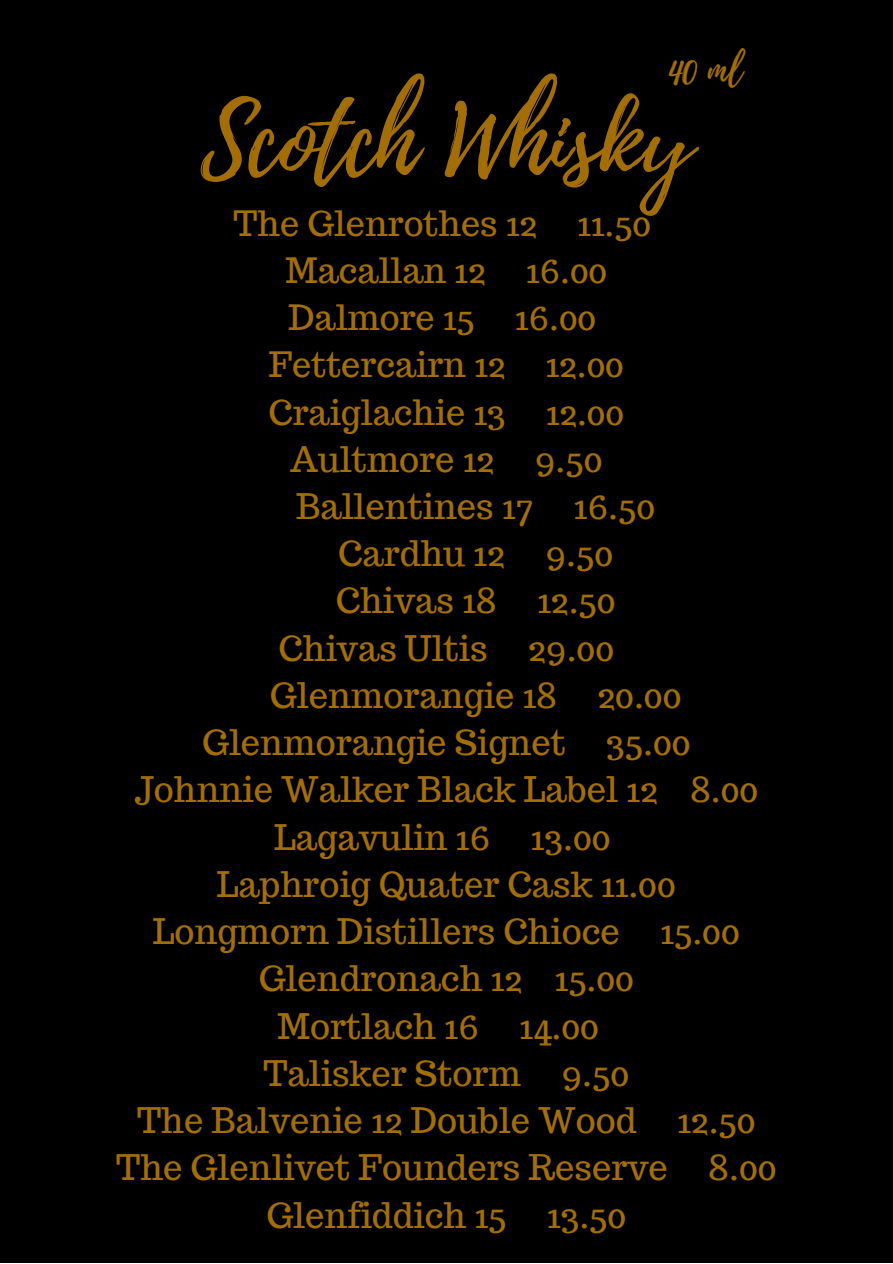
<style>
.page{position:relative;width:893px;height:1264px;background:#fff}
.page>*{position:absolute;margin:0;border:0;box-sizing:border-box;transform-origin:0 0}
.t1{font:95.55px "Playlist Script";color:#a46e06}
.t2{font:38.55px "Playlist Script";color:#a46e06}
.t3{font:34.5px "Trocchi";color:#a46e06}
.t4{font:34.2px/47.2px "Trocchi";color:#a46e06;text-align:center}
</style>
<div class="page">
<div style="left:0;top:0;width:892px;height:1262px;background:#000"></div>
<p class="t2" style="left:667px;top:41px;width:76px">40 ml</p>
<h1 class="t1" style="left:201px;top:73px;width:493px">Scotch Whisky</h1>
<p class="t4" style="left:233px;top:199px;width:419px">The Glenrothes 12 11.50<br>Macallan 12 16.00<br>Dalmore 15 16.00<br>Fettercairn 12 12.00<br>Craiglachie 13 12.00</p>
<p class="t3" style="left:290px;top:436px;width:314px">Aultmore 12 9.50</p>
<p class="t3" style="left:296px;top:484px;width:360px">Ballentines 17 16.50</p>
<p class="t3" style="left:338px;top:531px;width:276px">Cardhu 12 9.50</p>
<p class="t3" style="left:335px;top:578px;width:281px">Chivas 18 12.50</p>
<p class="t3" style="left:278px;top:625px;width:337px">Chivas Ultis 29.00</p>
<p class="t3" style="left:270px;top:672px;width:413px">Glenmorangie 18 20.00</p>
<p class="t3" style="left:202px;top:720px;width:490px">Glenmorangie Signet 35.00</p>
<p class="t3" style="left:134px;top:767px;width:625px">Johnnie Walker Black Label 12 8.00</p>
<p class="t3" style="left:274px;top:814px;width:338px">Lagavulin 16 13.00</p>
<p class="t3" style="left:217px;top:861px;width:460px">Laphroig Quater Cask 11.00</p>
<p class="t3" style="left:153px;top:909px;width:588px">Longmorn Distillers Chioce 15.00</p>
<p class="t3" style="left:259px;top:956px;width:377px">Glendronach 12 15.00</p>
<p class="t3" style="left:277px;top:1003px;width:323px">Mortlach 16 14.00</p>
<p class="t3" style="left:263px;top:1050px;width:367px">Talisker Storm 9.50</p>
<p class="t3" style="left:137px;top:1097px;width:620px">The Balvenie 12 Double Wood 12.50</p>
<p class="t3" style="left:116px;top:1145px;width:661px">The Glenlivet Founders Reserve 8.00</p>
<p class="t3" style="left:266px;top:1192px;width:361px">Glenfiddich 15 13.50</p>
</div>
